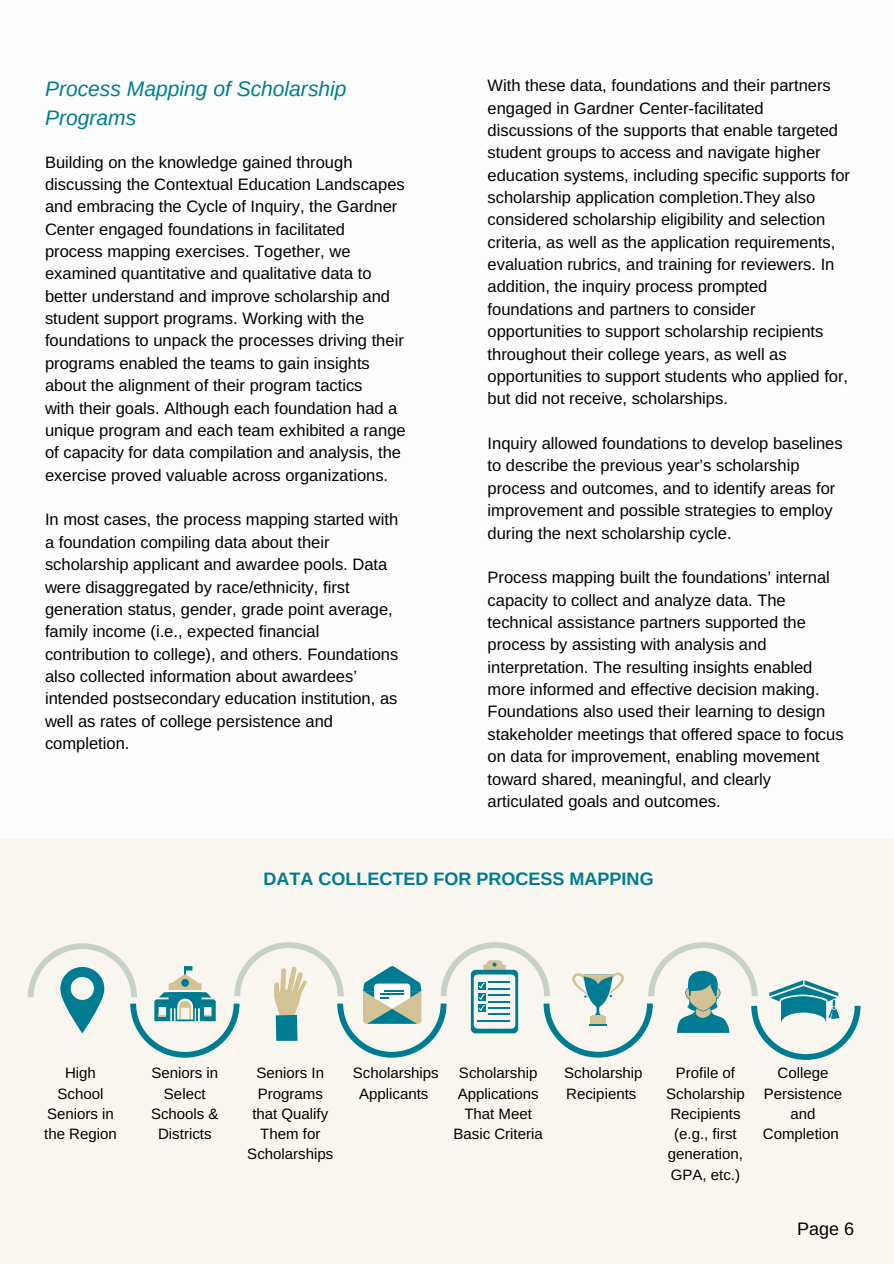
<style>
.page{position:relative;width:894px;height:1264px;background:#fff}
.page>*{position:absolute;margin:0;border:0;box-sizing:border-box;transform-origin:0 0}
.t1{font:italic 21px/29.2px "Arimo";color:#007c92}
.t2{font:700 18px "Arimo";color:#007c92}
.t3{font:18px "Arimo";color:#000}
.t4{font:16.5px/22.4px "Arimo";color:#000}
.t5{font:15px/20.2px "Arimo";color:#000;text-align:center}
</style>
<div class="page">
<div style="left:0;top:838px;width:893px;height:425px;background:#f9f6ef"></div>
<svg style="left:28px;top:942px;width:832px;height:117px"></svg>
<p class="t1" style="left:45px;top:74px;width:303px">Process Mapping of Scholarship<br>Programs</p>
<p class="t4" style="left:45px;top:151px;width:362px">Building on the knowledge gained through discussing the Contextual Education Landscapes and embracing the Cycle of Inquiry, the Gardner Center engaged foundations in facilitated process mapping exercises. Together, we examined quantitative and qualitative data to better understand and improve scholarship and student support programs. Working with the foundations to unpack the processes driving their programs enabled the teams to gain insights about the alignment of their program tactics<br>with their goals. Although each foundation had a unique program and each team exhibited a range of capacity for data compilation and analysis, the exercise proved valuable across organizations.</p>
<p class="t4" style="left:45px;top:508px;width:354px">In most cases, the process mapping started with a foundation compiling data about their scholarship applicant and awardee pools. Data were disaggregated by race/ethnicity, first generation status, gender, grade point average, family income (i.e., expected financial contribution to college), and others. Foundations also collected information about awardees’ intended postsecondary education institution, as well as rates of college persistence and completion.</p>
<p class="t4" style="left:487px;top:74px;width:364px">With these data, foundations and their partners engaged in Gardner Center-facilitated discussions of the supports that enable targeted student groups to access and navigate higher education systems, including specific supports for scholarship application completion.They also considered scholarship eligibility and selection criteria, as well as the application requirements, evaluation rubrics, and training for reviewers. In addition, the inquiry process prompted foundations and partners to consider opportunities to support scholarship recipients throughout their college years, as well as opportunities to support students who applied for, but did not receive, scholarships.</p>
<p class="t4" style="left:487px;top:432px;width:356px">Inquiry allowed foundations to develop baselines to describe the previous year’s scholarship process and outcomes, and to identify areas for improvement and possible strategies to employ during the next scholarship cycle.</p>
<p class="t4" style="left:487px;top:566px;width:357px">Process mapping built the foundations’ internal capacity to collect and analyze data. The technical assistance partners supported the process by assisting with analysis and interpretation. The resulting insights enabled more informed and effective decision making.<br>Foundations also used their learning to design stakeholder meetings that offered space to focus on data for improvement, enabling movement toward shared, meaningful, and clearly articulated goals and outcomes.</p>
<p class="t2" style="left:263px;top:868px;width:391px">DATA COLLECTED FOR PROCESS MAPPING</p>
<p class="t5" style="left:44px;top:1062px;width:74px">High<br>School<br>Seniors in the Region</p>
<p class="t5" style="left:151px;top:1062px;width:69px">Seniors in<br>Select<br>Schools &amp;<br>Districts</p>
<p class="t5" style="left:247px;top:1062px;width:87px">Seniors In<br>Programs that Qualify<br>Them for<br>Scholarships</p>
<p class="t5" style="left:353px;top:1062px;width:87px">Scholarships<br>Applicants</p>
<p class="t5" style="left:453px;top:1062px;width:91px">Scholarship<br>Applications<br>That Meet<br>Basic Criteria</p>
<p class="t5" style="left:564px;top:1062px;width:80px;text-align:left">Scholarship<br>Recipients</p>
<p class="t5" style="left:666px;top:1062px;width:80px">Profile of<br>Scholarship<br>Recipients (e.g., first generation,<br>GPA, etc.)</p>
<p class="t5" style="left:762px;top:1062px;width:81px">College<br>Persistence and<br>Completion</p>
<p class="t3" style="left:796px;top:1218px;width:59px">Page 6</p>
</div>
